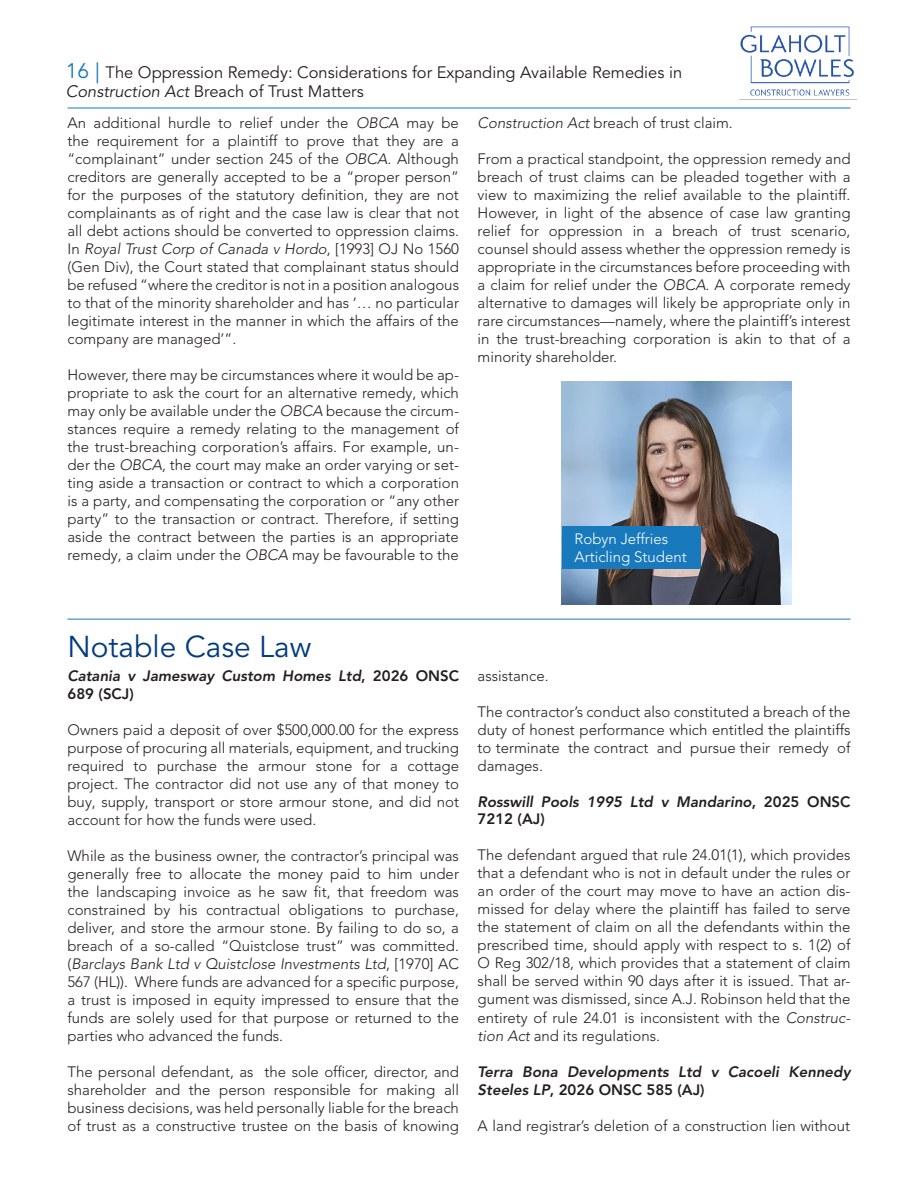
<style>
.page{position:relative;width:918px;height:1188px;background:#fff}
.page>*{position:absolute;margin:0;border:0;box-sizing:border-box;transform-origin:0 0}
.Paragraph_Style_2{font:30px "Avenir LT Pro";color:#023b80}
.Paragraph_Style_8{font:16.5px/19.8px "Avenir LT Pro";color:#231f20}
.Paragraph_Style_3{font:300 15px/18px "Avenir LT Pro";color:#231f20;text-align:justify}
.Paragraph_Style_3-2{font:italic 800 15px/18px "Avenir LT Pro";color:#231f20}
.Paragraph_Style_7{font:300 15px "Avenir LT Pro";color:#fff}
.s1{font-size:21px;color:#1879bd}
.s2{font-style:italic}
.s3{font-style:normal}
</style>
<div class="page">
<hr style="left:68px;top:108px;width:782px;height:1px;background:#1879bd">
<img style="left:740px;top:26px;width:114px;height:70px">
<img style="left:562px;top:382px;width:230px;height:222px">
<div style="left:562px;top:526px;width:139px;height:43px;background:#1879bd"></div>
<hr style="left:68px;top:619px;width:782px;height:1px;background:#1879bd">
<p class="Paragraph_Style_8" style="left:66px;top:62px;width:618px"><span class="s1">16 |</span> The Oppression Remedy: Considerations for Expanding Available Remedies in<br><span class="s2">Construction Act</span> Breach of Trust Matters</p>
<p class="Paragraph_Style_3" style="left:67px;top:114px;width:393px">An additional hurdle to relief under the <span class="s2">OBCA</span> may be the requirement for a plaintiff to prove that they are a “complainant” under section 245 of the <span class="s2">OBCA</span>. Although creditors are generally accepted to be a “proper person” for the purposes of the statutory definition, they are not complainants as of right and the case law is clear that not all debt actions should be converted to oppression claims.<br>In <span class="s2">Royal Trust Corp of Canada v Hordo</span>, [1993] OJ No 1560 (Gen Div), the Court stated that complainant status should be refused “where the creditor is not in a position analogous to that of the minority shareholder and has ‘… no particular legitimate interest in the manner in which the affairs of the company are managed’”.</p>
<p class="Paragraph_Style_3" style="left:68px;top:366px;width:393px">However, there may be circumstances where it would be ap&shy;propriate to ask the court for an alternative remedy, which may only be available under the <span class="s2">OBCA</span> because the circum&shy;stances require a remedy relating to the management of the trust-breaching corporation’s affairs. For example, un&shy;der the <span class="s2">OBCA</span>, the court may make an order varying or set&shy;ting aside a transaction or contract to which a corporation is a party, and compensating the corporation or “any other party” to the transaction or contract. Therefore, if setting aside the contract between the parties is an appropriate remedy, a claim under the <span class="s2">OBCA</span> may be favourable to the</p>
<p class="Paragraph_Style_3" style="left:478px;top:114px;width:257px"><span class="s2">Construction Act</span> breach of trust claim.</p>
<p class="Paragraph_Style_3" style="left:478px;top:150px;width:374px">From a practical standpoint, the oppression remedy and breach of trust claims can be pleaded together with a view to maximizing the relief available to the plaintiff.<br>However, in light of the absence of case law granting relief for oppression in a breach of trust scenario, counsel should assess whether the oppression remedy is appropriate in the circumstances before proceeding with a claim for relief under the <span class="s2">OBCA</span>. A corporate remedy alternative to damages will likely be appropriate only in rare circumstances—namely, where the plaintiff’s interest in the trust-breaching corporation is akin to that of a minority shareholder.</p>
<p class="Paragraph_Style_7" style="left:575px;top:530px;width:95px">Robyn Jeffries</p>
<p class="Paragraph_Style_7" style="left:575px;top:548px;width:114px">Articling Student</p>
<p class="Paragraph_Style_2" style="left:68px;top:628px;width:245px">Notable Case Law</p>
<p class="Paragraph_Style_3-2" style="left:68px;top:667px;width:393px">Catania v Jamesway Custom Homes Ltd<span class="s3">, 2026 ONSC<br>689 (SCJ)</span></p>
<p class="Paragraph_Style_3" style="left:68px;top:721px;width:393px">Owners paid a deposit of over $500,000.00 for the express purpose of procuring all materials, equipment, and trucking required to purchase the armour stone for a cottage project. The contractor did not use any of that money to buy, supply, transport or store armour stone, and did not account for how the funds were used.</p>
<p class="Paragraph_Style_3" style="left:68px;top:847px;width:393px">While as the business owner, the contractor’s principal was generally free to allocate the money paid to him under the landscaping invoice as he saw fit, that freedom was constrained by his contractual obligations to purchase, deliver, and store the armour stone. By failing to do so, a breach of a so-called “Quistclose trust” was committed. (<span class="s2">Barclays Bank Ltd v Quistclose Investments Ltd</span>, [1970] AC 567 (HL)). Where funds are advanced for a specific purpose, a trust is imposed in equity impressed to ensure that the funds are solely used for that purpose or returned to the parties who advanced the funds.</p>
<p class="Paragraph_Style_3" style="left:68px;top:1063px;width:393px">The personal defendant, as the sole officer, director, and shareholder and the person responsible for making all business decisions, was held personally liable for the breach of trust as a constructive trustee on the basis of knowing</p>
<p class="Paragraph_Style_3" style="left:478px;top:667px;width:73px">assistance.</p>
<p class="Paragraph_Style_3" style="left:478px;top:703px;width:374px">The contractor’s conduct also constituted a breach of the duty of honest performance which entitled the plaintiffs to terminate the contract and pursue their remedy of damages.</p>
<p class="Paragraph_Style_3-2" style="left:478px;top:793px;width:374px;line-height:17.5px">Rosswill Pools 1995 Ltd v Mandarino<span class="s3">, 2025 ONSC<br>7212 (AJ)</span></p>
<p class="Paragraph_Style_3" style="left:478px;top:846px;width:374px">The defendant argued that rule 24.01(1), which provides that a defendant who is not in default under the rules or an order of the court may move to have an action dis&shy;missed for delay where the plaintiff has failed to serve the statement of claim on all the defendants within the prescribed time, should apply with respect to s. 1(2) of O Reg 302/18, which provides that a statement of claim shall be served within 90 days after it is issued. That ar&shy;gument was dismissed, since A.J. Robinson held that the entirety of rule 24.01 is inconsistent with the <span class="s2">Construc&shy;tion Act</span> and its regulations.</p>
<p class="Paragraph_Style_3-2" style="left:478px;top:1063px;width:374px">Terra Bona Developments Ltd v Cacoeli Kennedy<br>Steeles LP<span class="s3">, 2026 ONSC 585 (AJ)</span></p>
<p class="Paragraph_Style_3" style="left:478px;top:1117px;width:374px">A land registrar’s deletion of a construction lien without</p>
</div>
